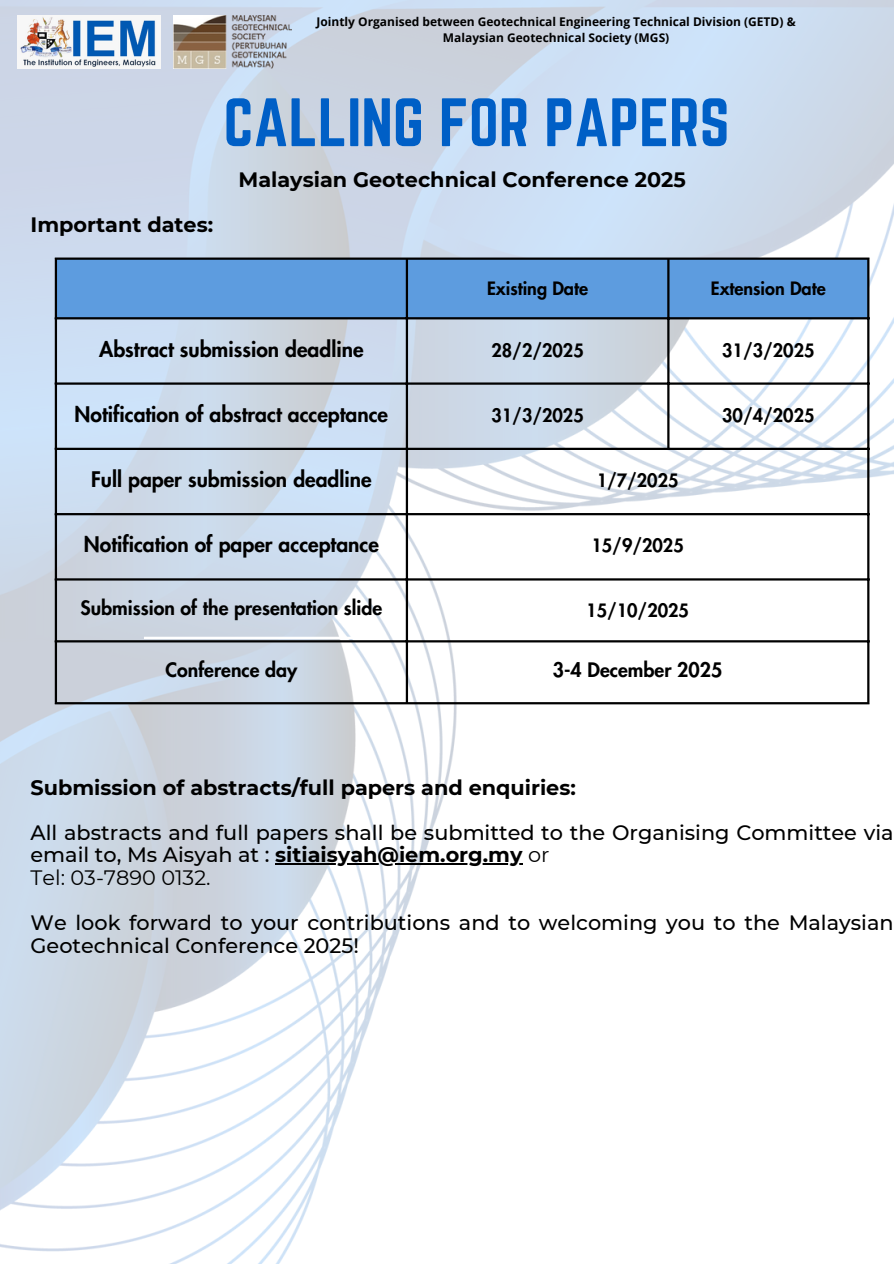
<style>
.page{position:relative;width:894px;height:1264px;background:#fff}
.page>*{position:absolute;margin:0;border:0;box-sizing:border-box;transform-origin:0 0}
.t1{font:59.85px "Norwester";color:#005fc6}
.t2{font:800 21px "Futura LT Pro";color:#000}
.t3{font:500 20.85px/22.5px "Montserrat";color:#000}
.t4{font:700 20.85px "Montserrat";color:#000}
.t5{font:800 19.5px "Futura LT Pro";color:#000}
.t6{font:800 18px "Futura LT Pro";color:#000}
.t7{font:700 12px/16px "Open Sans";color:#000;text-align:center}
.s1{font-weight:700}
.s2{font-weight:400}
</style>
<div class="page">
<img style="left:0;top:0;width:893px;height:1263px">
<hr style="left:144px;top:636px;width:221px;height:3px;background:#fff">
<hr style="left:275px;top:863px;width:247px;height:1px;background:#000">
<img style="left:18px;top:15px;width:143px;height:53px">
<img style="left:173px;top:15px;width:118px;height:53px">
<div style="left:57px;top:260px;width:809px;height:57px;background:#5d9cdf"></div>
<hr style="left:55px;top:260px;width:2px;height:442px;background:#000">
<hr style="left:405px;top:260px;width:3px;height:442px;background:#000">
<hr style="left:667px;top:260px;width:2px;height:188px;background:#000">
<hr style="left:866px;top:260px;width:3px;height:442px;background:#000">
<hr style="left:55px;top:257px;width:814px;height:3px;background:#000">
<hr style="left:55px;top:317px;width:814px;height:2px;background:#000">
<hr style="left:55px;top:382px;width:814px;height:3px;background:#000">
<hr style="left:55px;top:448px;width:814px;height:2px;background:#000">
<hr style="left:55px;top:513px;width:814px;height:2px;background:#000">
<hr style="left:55px;top:578px;width:814px;height:2px;background:#000">
<hr style="left:55px;top:640px;width:814px;height:2px;background:#000">
<hr style="left:55px;top:702px;width:814px;height:2px;background:#000">
<p class="t7" style="left:316px;top:13px;width:480px">Jointly Organised between Geotechnical Engineering Technical Division (GETD) &amp;<br>Malaysian Geotechnical Society (MGS)</p>
<p class="t1" style="left:223px;top:86px;width:507px">CALLING FOR PAPERS</p>
<p class="t4" style="left:31px;top:212px;width:184px">Important dates:</p>
<p class="t4" style="left:238px;top:167px;width:448px">Malaysian Geotechnical Conference 2025</p>
<h2 class="t6" style="left:487px;top:280px;width:102px">Existing Date</h2>
<h2 class="t6" style="left:710px;top:280px;width:116px">Extension Date</h2>
<h3 class="t2" style="left:99px;top:339px;width:266px">Abstract submission deadline</h3>
<h2 class="t6" style="left:491px;top:342px;width:94px">28/2/2025</h2>
<p class="t6" style="left:722px;top:342px;width:94px">31/3/2025</p>
<p class="t2" style="left:75px;top:404px;width:315px">Notification of abstract acceptance</p>
<p class="t6" style="left:491px;top:407px;width:94px">31/3/2025</p>
<p class="t6" style="left:722px;top:407px;width:94px">30/4/2025</p>
<p class="t2" style="left:91px;top:470px;width:282px">Full paper submission deadline</p>
<p class="t6" style="left:596px;top:472px;width:83px">1/7/2025</p>
<p class="t2" style="left:84px;top:535px;width:296px">Notification of paper acceptance</p>
<p class="t6" style="left:591px;top:537px;width:94px">15/9/2025</p>
<p class="t5" style="left:80px;top:599px;width:303px">Submission of the presentation slide</p>
<p class="t6" style="left:586px;top:601px;width:104px">15/10/2025</p>
<p class="t5" style="left:165px;top:661px;width:133px">Conference day</p>
<p class="t5" style="left:552px;top:661px;width:171px">3-4 December 2025</p>
<p class="t4" style="left:31px;top:774px;width:546px">Submission of abstracts/full papers and enquiries:</p>
<p class="t3" style="left:31px;top:821px;width:864px">All abstracts and full papers shall be submitted to the Organising Committee via email to, Ms Aisyah at : <span class="s1">sitiaisyah@iem.org.my</span> <span class="s2">or</span></p>
<h1 class="t3" style="left:31px;top:855px;width:864px;line-height:45px"><span class="s2">Tel: 03-7890 0132.<br></span>We look forward to your contributions and to welcoming you to the Malaysian</h1>
<h1 class="t3" style="left:31px;top:933px;width:330px">Geotechnical Conference 2025!</h1>
</div>
